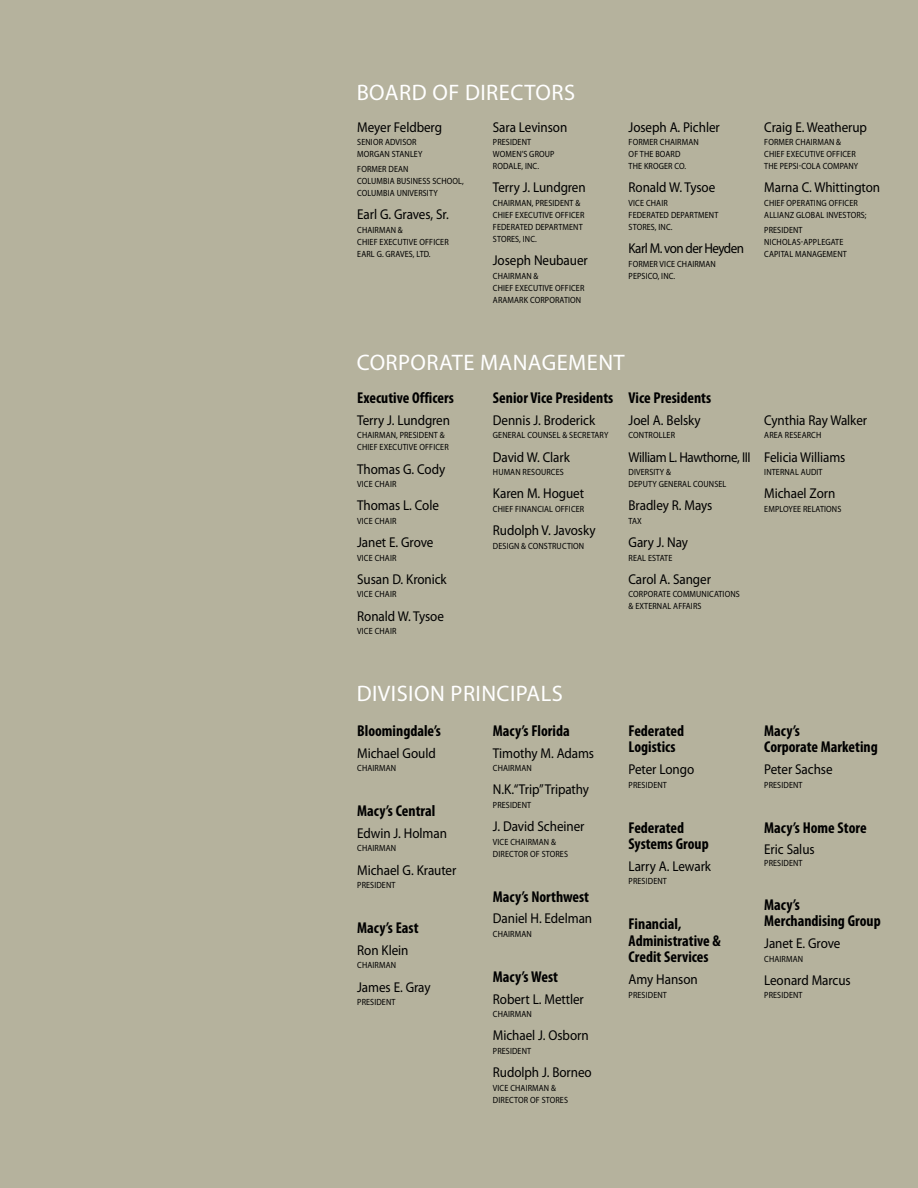
<style>
.page{position:relative;width:918px;height:1188px;background:#b5b29d}
.page>*{position:absolute;margin:0;border:0;box-sizing:border-box;transform-origin:0 0}
.t1{font:22.5px "Myriad Pro";letter-spacing:.02em;color:#fff}
.t2{font:700 condensed 15.75px/16.5px "Myriad Pro";color:#000}
.t3{font:14.25px "Myriad Pro";letter-spacing:-.005em;color:#000;scale:.92 1}
.t4{font:14.25px "Myriad Pro";letter-spacing:-.03em;color:#000;scale:.92 1}
.t5{font:14.25px "Myriad Pro";letter-spacing:-.045em;color:#000;scale:.92 1}
.t6{font:9px/12px "Myriad Pro";letter-spacing:.015em;color:#000;scale:.9 1}
</style>
<div class="page">
<h1 class="t1" style="left:357px;top:80px;width:220px">BOARD OF DIRECTORS</h1>
<h3 class="t3" style="left:357px;top:119px;width:94px">Meyer Feldberg</h3>
<p class="t6" style="left:357px;top:136px;width:74px">SENIOR ADVISOR<br>MORGAN STANLEY</p>
<p class="t6" style="left:357px;top:163px;width:120px">FORMER DEAN<br>COLUMBIA BUSINESS SCHOOL,<br>COLUMBIA UNIVERSITY</p>
<h3 class="t3" style="left:357px;top:207px;width:101px">Earl G. Graves, Sr.</h3>
<p class="t6" style="left:357px;top:224px;width:103px">CHAIRMAN &amp;<br>CHIEF EXECUTIVE OFFICER<br>EARL G. GRAVES, LTD.</p>
<h3 class="t3" style="left:493px;top:119px;width:82px">Sara Levinson</h3>
<p class="t6" style="left:493px;top:136px;width:70px">PRESIDENT<br>WOMEN’S GROUP<br>RODALE, INC.</p>
<h3 class="t3" style="left:493px;top:180px;width:102px">Terry J. Lundgren</h3>
<p class="t6" style="left:493px;top:197px;width:103px">CHAIRMAN, PRESIDENT &amp;<br>CHIEF EXECUTIVE OFFICER<br>FEDERATED DEPARTMENT<br>STORES, INC.</p>
<h3 class="t3" style="left:493px;top:253px;width:105px">Joseph Neubauer</h3>
<p class="t6" style="left:493px;top:270px;width:103px">CHAIRMAN &amp;<br>CHIEF EXECUTIVE OFFICER<br>ARAMARK CORPORATION</p>
<h3 class="t3" style="left:629px;top:119px;width:101px">Joseph A. Pichler</h3>
<p class="t6" style="left:629px;top:136px;width:79px">FORMER CHAIRMAN<br>OF THE BOARD<br>THE KROGER CO.</p>
<h3 class="t3" style="left:629px;top:180px;width:96px">Ronald W. Tysoe</h3>
<p class="t6" style="left:629px;top:197px;width:101px">VICE CHAIR<br>FEDERATED DEPARTMENT<br>STORES, INC.</p>
<h3 class="t5" style="left:629px;top:241px;width:127px">Karl M. von der Heyden</h3>
<p class="t6" style="left:629px;top:258px;width:98px">FORMER VICE CHAIRMAN<br>PEPSICO, INC.</p>
<h3 class="t3" style="left:764px;top:119px;width:113px">Craig E. Weatherup</h3>
<p class="t6" style="left:764px;top:136px;width:106px">FORMER CHAIRMAN &amp;<br>CHIEF EXECUTIVE OFFICER<br>THE PEPSI-COLA COMPANY</p>
<h3 class="t3" style="left:764px;top:180px;width:128px">Marna C. Whittington</h3>
<p class="t6" style="left:764px;top:197px;width:115px">CHIEF OPERATING OFFICER<br>ALLIANZ GLOBAL INVESTORS;</p>
<p class="t6" style="left:764px;top:224px;width:93px">PRESIDENT<br>NICHOLAS-APPLEGATE<br>CAPITAL MANAGEMENT</p>
<h1 class="t1" style="left:357px;top:350px;width:270px">CORPORATE MANAGEMENT</h1>
<h2 class="t2" style="left:357px;top:390px;width:98px">Executive Officers</h2>
<h3 class="t3" style="left:357px;top:412px;width:102px">Terry J. Lundgren</h3>
<p class="t6" style="left:357px;top:429px;width:103px">CHAIRMAN, PRESIDENT &amp;<br>CHIEF EXECUTIVE OFFICER</p>
<h3 class="t3" style="left:357px;top:461px;width:97px">Thomas G. Cody</h3>
<p class="t6" style="left:357px;top:478px;width:45px">VICE CHAIR</p>
<h3 class="t3" style="left:357px;top:498px;width:90px">Thomas L. Cole</h3>
<p class="t6" style="left:357px;top:515px;width:45px">VICE CHAIR</p>
<h3 class="t3" style="left:357px;top:534px;width:84px">Janet E. Grove</h3>
<p class="t6" style="left:357px;top:552px;width:45px">VICE CHAIR</p>
<h3 class="t3" style="left:357px;top:571px;width:99px">Susan D. Kronick</h3>
<p class="t6" style="left:357px;top:588px;width:45px">VICE CHAIR</p>
<h3 class="t3" style="left:357px;top:608px;width:96px">Ronald W. Tysoe</h3>
<p class="t6" style="left:357px;top:625px;width:45px">VICE CHAIR</p>
<h2 class="t2" style="left:493px;top:390px;width:122px">Senior Vice Presidents</h2>
<h3 class="t3" style="left:493px;top:412px;width:113px">Dennis J. Broderick</h3>
<p class="t6" style="left:493px;top:429px;width:130px">GENERAL COUNSEL &amp; SECRETARY</p>
<h3 class="t3" style="left:493px;top:449px;width:85px">David W. Clark</h3>
<p class="t6" style="left:493px;top:466px;width:80px">HUMAN RESOURCES</p>
<h3 class="t3" style="left:493px;top:486px;width:101px">Karen M. Hoguet</h3>
<p class="t6" style="left:493px;top:503px;width:103px">CHIEF FINANCIAL OFFICER</p>
<h3 class="t3" style="left:493px;top:522px;width:113px">Rudolph V. Javosky</h3>
<p class="t6" style="left:493px;top:540px;width:103px">DESIGN &amp; CONSTRUCTION</p>
<h2 class="t2" style="left:629px;top:390px;width:84px">Vice Presidents</h2>
<h3 class="t3" style="left:629px;top:412px;width:80px">Joel A. Belsky</h3>
<p class="t6" style="left:629px;top:429px;width:53px">CONTROLLER</p>
<h3 class="t4" style="left:629px;top:449px;width:134px">William L. Hawthorne, III</h3>
<p class="t6" style="left:629px;top:466px;width:110px">DIVERSITY &amp;<br>DEPUTY GENERAL COUNSEL</p>
<h3 class="t3" style="left:629px;top:498px;width:93px">Bradley R. Mays</h3>
<p class="t6" style="left:629px;top:515px;width:16px">TAX</p>
<h3 class="t3" style="left:629px;top:534px;width:66px">Gary J. Nay</h3>
<p class="t6" style="left:629px;top:552px;width:50px">REAL ESTATE</p>
<h3 class="t3" style="left:629px;top:571px;width:91px">Carol A. Sanger</h3>
<p class="t6" style="left:629px;top:588px;width:125px">CORPORATE COMMUNICATIONS &amp; EXTERNAL AFFAIRS</p>
<h3 class="t3" style="left:764px;top:412px;width:113px">Cynthia Ray Walker</h3>
<p class="t6" style="left:764px;top:429px;width:65px">AREA RESEARCH</p>
<h3 class="t3" style="left:764px;top:449px;width:90px">Felicia Williams</h3>
<p class="t6" style="left:764px;top:466px;width:66px">INTERNAL AUDIT</p>
<h3 class="t3" style="left:764px;top:486px;width:79px">Michael Zorn</h3>
<p class="t6" style="left:764px;top:503px;width:87px">EMPLOYEE RELATIONS</p>
<h1 class="t1" style="left:357px;top:681px;width:208px">DIVISION PRINCIPALS</h1>
<h2 class="t2" style="left:357px;top:723px;width:85px">Bloomingdale’s</h2>
<h3 class="t3" style="left:357px;top:745px;width:87px">Michael Gould</h3>
<p class="t6" style="left:357px;top:762px;width:45px">CHAIRMAN</p>
<h2 class="t2" style="left:357px;top:803px;width:80px">Macy’s Central</h2>
<h3 class="t3" style="left:357px;top:825px;width:99px">Edwin J. Holman</h3>
<p class="t6" style="left:357px;top:843px;width:45px">CHAIRMAN</p>
<h3 class="t3" style="left:357px;top:862px;width:109px">Michael G. Krauter</h3>
<p class="t6" style="left:357px;top:879px;width:44px">PRESIDENT</p>
<h2 class="t2" style="left:357px;top:920px;width:63px">Macy’s East</h2>
<h3 class="t3" style="left:357px;top:942px;width:57px">Ron Klein</h3>
<p class="t6" style="left:357px;top:960px;width:45px">CHAIRMAN</p>
<h3 class="t3" style="left:357px;top:979px;width:81px">James E. Gray</h3>
<p class="t6" style="left:357px;top:996px;width:44px">PRESIDENT</p>
<h2 class="t2" style="left:493px;top:723px;width:78px">Macy’s Florida</h2>
<h3 class="t3" style="left:493px;top:745px;width:112px">Timothy M. Adams</h3>
<p class="t6" style="left:493px;top:762px;width:45px">CHAIRMAN</p>
<h3 class="t3" style="left:493px;top:782px;width:106px">N.K. “Trip” Tripathy</h3>
<p class="t6" style="left:493px;top:799px;width:44px">PRESIDENT</p>
<h3 class="t3" style="left:493px;top:819px;width:101px">J. David Scheiner</h3>
<p class="t6" style="left:493px;top:836px;width:85px">VICE CHAIRMAN &amp;<br>DIRECTOR OF STORES</p>
<h2 class="t2" style="left:493px;top:888px;width:98px">Macy’s Northwest</h2>
<h3 class="t3" style="left:493px;top:911px;width:110px">Daniel H. Edelman</h3>
<p class="t6" style="left:493px;top:928px;width:45px">CHAIRMAN</p>
<h2 class="t2" style="left:493px;top:969px;width:67px">Macy’s West</h2>
<h3 class="t3" style="left:493px;top:991px;width:100px">Robert L. Mettler</h3>
<p class="t6" style="left:493px;top:1008px;width:45px">CHAIRMAN</p>
<h3 class="t3" style="left:493px;top:1028px;width:106px">Michael J. Osborn</h3>
<p class="t6" style="left:493px;top:1045px;width:44px">PRESIDENT</p>
<h3 class="t3" style="left:493px;top:1065px;width:109px">Rudolph J. Borneo</h3>
<p class="t6" style="left:493px;top:1082px;width:85px">VICE CHAIRMAN &amp;<br>DIRECTOR OF STORES</p>
<h2 class="t2" style="left:629px;top:723px;width:57px">Federated<br>Logistics</h2>
<h3 class="t3" style="left:629px;top:762px;width:73px">Peter Longo</h3>
<p class="t6" style="left:629px;top:779px;width:44px">PRESIDENT</p>
<h2 class="t2" style="left:629px;top:819px;width:82px">Federated<br>Systems Group</h2>
<h3 class="t3" style="left:629px;top:858px;width:91px">Larry A. Lewark</h3>
<p class="t6" style="left:629px;top:876px;width:44px">PRESIDENT</p>
<h2 class="t2" style="left:629px;top:916px;width:94px">Financial,<br>Administrative &amp;<br>Credit Services</h2>
<h3 class="t3" style="left:629px;top:972px;width:77px">Amy Hanson</h3>
<p class="t6" style="left:629px;top:989px;width:44px">PRESIDENT</p>
<h2 class="t2" style="left:764px;top:723px;width:115px">Macy’s<br>Corporate Marketing</h2>
<h3 class="t3" style="left:764px;top:762px;width:76px">Peter Sachse</h3>
<p class="t6" style="left:764px;top:779px;width:44px">PRESIDENT</p>
<h2 class="t2" style="left:764px;top:819px;width:104px">Macy’s Home Store</h2>
<h3 class="t3" style="left:764px;top:842px;width:56px">Eric Salus</h3>
<p class="t6" style="left:764px;top:858px;width:44px">PRESIDENT</p>
<h2 class="t2" style="left:764px;top:897px;width:118px">Macy’s<br>Merchandising Group</h2>
<h3 class="t3" style="left:764px;top:936px;width:84px">Janet E. Grove</h3>
<p class="t6" style="left:764px;top:953px;width:45px">CHAIRMAN</p>
<h3 class="t3" style="left:764px;top:972px;width:96px">Leonard Marcus</h3>
<p class="t6" style="left:764px;top:990px;width:44px">PRESIDENT</p>
</div>
